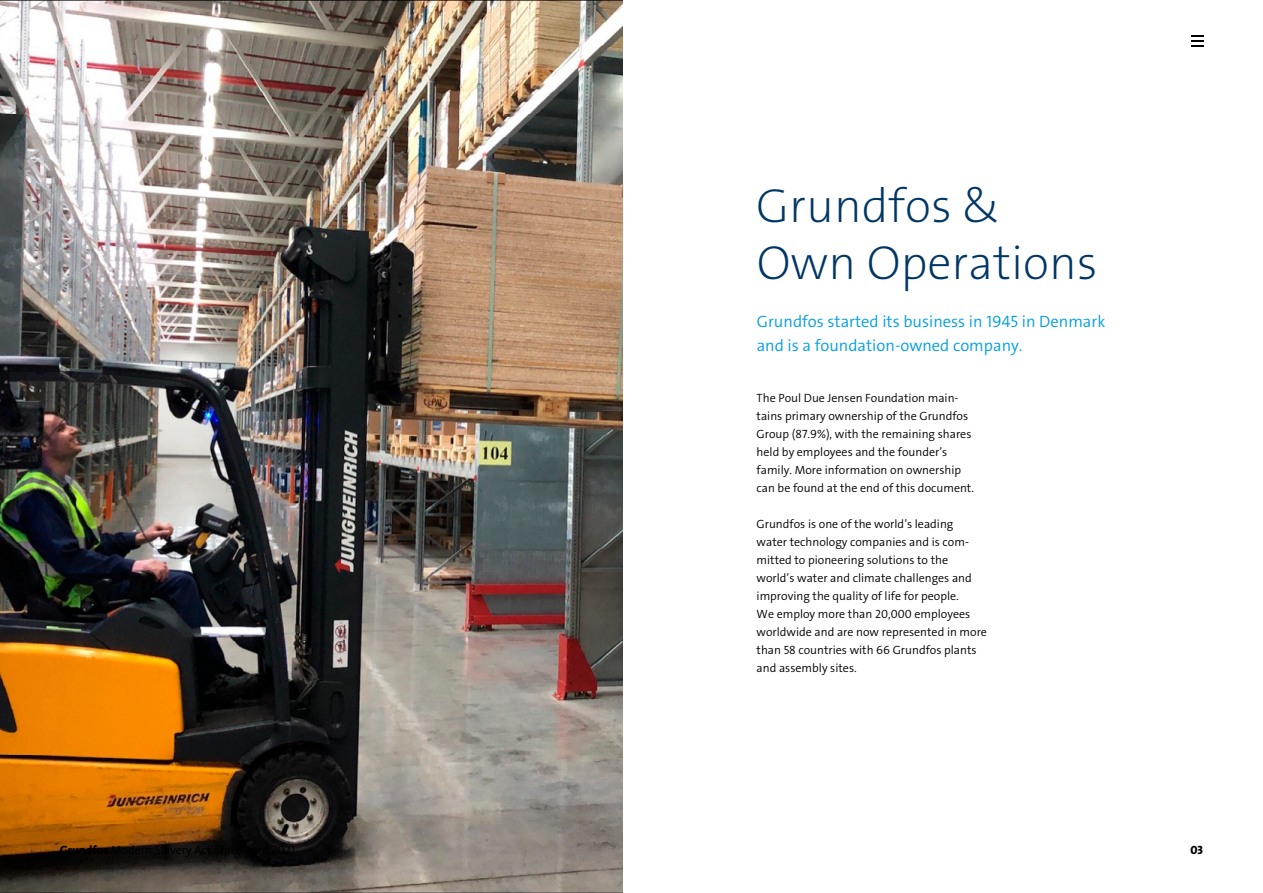
<style>
.page{position:relative;width:1263px;height:893px;background:#fff}
.page>*{position:absolute;margin:0;border:0;box-sizing:border-box;transform-origin:0 0}
.t1{font:48px/57px "Grundfos The Sans V2 OT 2 XL";color:#003665}
.t2{font:16.5px/24px "Grundfos The Sans V2 OT 4 SL";color:#009ee3}
.t3{font:12px/18px "Grundfos The Sans V2 OT 4 SL";color:#000}
.t4{font:12px "Grundfos The Sans V2 OT 8 XB";color:#000}
</style>
<div class="page">
<img style="left:0;top:0;width:622px;height:893px">
<svg style="left:1191px;top:36px;width:12px;height:10px"></svg>
<h1 class="t1" style="left:756px;top:177px;width:343px">Grundfos &amp;<br>Own Operations</h1>
<h2 class="t2" style="left:757px;top:310px;width:350px">Grundfos started its business in 1945 in Denmark and is a foundation-owned company.</h2>
<p class="t3" style="left:757px;top:389px;width:219px">The Poul Due Jensen Foundation main&shy;tains primary ownership of the Grundfos Group (87.9%), with the remaining shares held by employees and the founder’s family. More information on ownership can be found at the end of this document.</p>
<p class="t3" style="left:757px;top:515px;width:232px">Grundfos is one of the world’s leading<br>water technology companies and is com&shy;mitted to pioneering solutions to the world’s water and climate challenges and improving the quality of life for people.<br>We employ more than 20,000 employees worldwide and are now represented in more than 58 countries with 66 Grundfos plants and assembly sites.</p>
<p class="t4" style="left:1190px;top:843px;width:14px">03</p>
</div>
